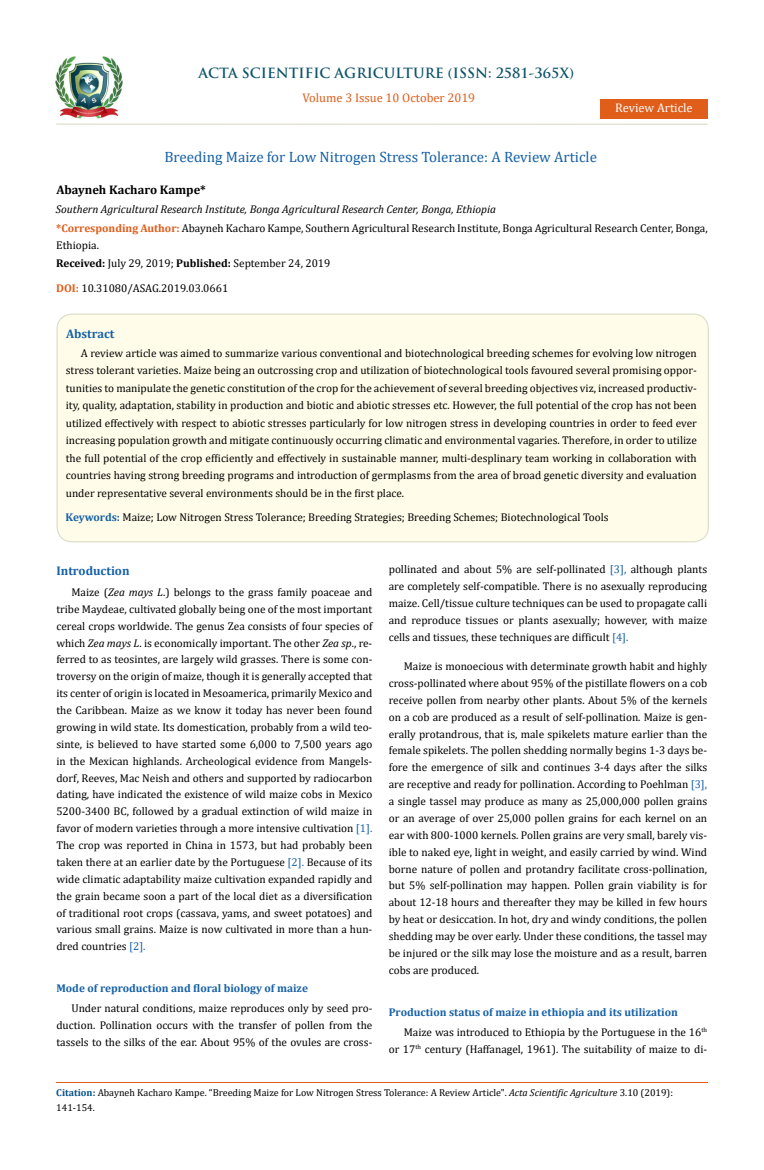
<style>
.page{position:relative;width:764px;height:1170px;background:#fff}
.page>*{position:absolute;margin:0;border:0;box-sizing:border-box;transform-origin:0 0}
.t1{font:15px "Cambria";color:#1560a6}
.t2{font:700 13.75px "Trajan Pro";color:#0e546a}
.t3{font:12.5px "Cambria";color:#e05d1a}
.t4{font:700 12.5px "Cambria";color:#000}
.t5{font:700 12.5px "Cambria";color:#1560a6}
.t6{font:12.5px "Cambria";color:#fff}
.t7{font:11.25px/16.9px "Cambria";color:#000;text-align:justify}
.t8{font:700 11.25px/20px "Cambria";color:#1560a6}
.t9{font:10px/15px "Cambria";color:#000}
.s1{font-style:italic}
.s2{font-weight:700;color:#e05d1a}
.s3{font-weight:700}
.s4{font-weight:700;color:#1560a6}
.s5{color:#1560a6}
.s6{font-weight:400;color:#000}
.s7{font-weight:700;color:#035089}
</style>
<div class="page">
<img style="left:56px;top:57px;width:66px;height:61px">
<div style="left:600px;top:99px;width:107px;height:20px;background:#e05d1a"></div>
<div style="left:57px;top:314px;width:651px;height:228px;background:#fffde9;border-radius:15px"></div>
<div style="left:56px;top:313px;width:653px;height:229px;border:1px solid #e0dfcd;border-radius:15px"></div>
<hr style="left:56px;top:123px;width:651px;height:2px;background:#e0dfcd">
<hr style="left:56px;top:1083px;width:651px;height:1px;background:#e05d1a">
<p class="t2" style="left:199px;top:64px;width:377px">ACTA SCIENTIFIC AGRICULTURE (ISSN: 2581-365X)</p>
<p class="t3" style="left:302px;top:91px;width:174px">Volume 3 Issue 10 October 2019</p>
<p class="t6" style="left:615px;top:100px;width:79px">Review Article</p>
<h1 class="t1" style="left:164px;top:148px;width:434px">Breeding Maize for Low Nitrogen Stress Tolerance: A Review Article</h1>
<p class="t4" style="left:56px;top:181px;width:151px">Abayneh Kacharo Kampe*</p>
<p class="t7" style="left:56px;top:200px;width:653px;line-height:18px;text-align:left"><span class="s1">Southern Agricultural Research Institute, Bonga Agricultural Research Center, Bonga, Ethiopia<br></span><span class="s2">*Corresponding Author:</span> Abayneh Kacharo Kampe, Southern Agricultural Research Institute, Bonga Agricultural Research Center, Bonga,<br>Ethiopia.</p>
<p class="t7" style="left:56px;top:254px;width:276px"><span class="s3">Received:</span> July 29, 2019; <span class="s3">Published:</span> September 24, 2019</p>
<p class="t7" style="left:56px;top:280px;width:174px"><span class="s2">DOI:</span> 10.31080/ASAG.2019.03.0661</p>
<p class="t5" style="left:66px;top:325px;width:50px">Abstract</p>
<p class="t7" style="left:66px;top:344px;width:632px;line-height:17.5px;text-indent:15px">A review article was aimed to summarize various conventional and biotechnological breeding schemes for evolving low nitrogen stress tolerant varieties. Maize being an outcrossing crop and utilization of biotechnological tools favoured several promising oppor&shy;tunities to manipulate the genetic constitution of the crop for the achievement of several breeding objectives viz, increased productiv&shy;ity, quality, adaptation, stability in production and biotic and abiotic stresses etc. However, the full potential of the crop has not been utilized effectively with respect to abiotic stresses particularly for low nitrogen stress in developing countries in order to feed ever increasing population growth and mitigate continuously occurring climatic and environmental vagaries. Therefore, in order to utilize the full potential of the crop efficiently and effectively in sustainable manner, multi-desplinary team working in collaboration with countries having strong breeding programs and introduction of germplasms from the area of broad genetic diversity and evaluation under representative several environments should be in the first place.</p>
<p class="t7" style="left:66px;top:509px;width:544px"><span class="s4">Keywords:</span> Maize; Low Nitrogen Stress Tolerance; Breeding Strategies; Breeding Schemes; Biotechnological Tools</p>
<p class="t5" style="left:56px;top:562px;width:75px">Introduction</p>
<p class="t7" style="left:56px;top:584px;width:317px;text-indent:15px">Maize (<span class="s1">Zea mays L</span>.) belongs to the grass family poaceae and tribe Maydeae, cultivated globally being one of the most important cereal crops worldwide. The genus Zea consists of four species of which <span class="s1">Zea mays L</span>. is economically important. The other <span class="s1">Zea sp</span>., re&shy;ferred to as teosintes, are largely wild grasses. There is some con&shy;troversy on the origin of maize, though it is generally accepted that its center of origin is located in Mesoamerica, primarily Mexico and the Caribbean. Maize as we know it today has never been found growing in wild state. Its domestication, probably from a wild teo&shy;sinte, is believed to have started some 6,000 to 7,500 years ago in the Mexican highlands. Archeological evidence from Mangels&shy;dorf, Reeves, Mac Neish and others and supported by radiocarbon dating, have indicated the existence of wild maize cobs in Mexico 5200-3400 BC, followed by a gradual extinction of wild maize in favor of modern varieties through a more intensive cultivation <span class="s5">[1].<br></span>The crop was reported in China in 1573, but had probably been taken there at an earlier date by the Portuguese <span class="s5">[2].</span> Because of its wide climatic adaptability maize cultivation expanded rapidly and the grain became soon a part of the local diet as a diversification of traditional root crops (cassava, yams, and sweet potatoes) and various small grains. Maize is now cultivated in more than a hun&shy;dred countries <span class="s5">[2].</span></p>
<p class="t8" style="left:56px;top:978px;width:253px">Mode of reproduction and floral biology of maize</p>
<p class="t7" style="left:56px;top:1000px;width:317px;text-indent:15px">Under natural conditions, maize reproduces only by seed pro&shy;duction. Pollination occurs with the transfer of pollen from the tassels to the silks of the ear. About 95% of the ovules are cross-</p>
<p class="t7" style="left:389px;top:561px;width:320px">pollinated and about 5% are self-pollinated <span class="s5">[3],</span> although plants are completely self-compatible. There is no asexually reproducing maize. Cell/tissue culture techniques can be used to propagate calli and reproduce tissues or plants asexually; however, with maize cells and tissues, these techniques are difficult <span class="s5">[4].</span></p>
<p class="t7" style="left:389px;top:658px;width:320px;text-indent:15px">Maize is monoecious with determinate growth habit and highly cross-pollinated where about 95% of the pistillate flowers on a cob receive pollen from nearby other plants. About 5% of the kernels on a cob are produced as a result of self-pollination. Maize is gen&shy;erally protandrous, that is, male spikelets mature earlier than the female spikelets. The pollen shedding normally begins 1-3 days be&shy;fore the emergence of silk and continues 3-4 days after the silks are receptive and ready for pollination. According to Poehlman <span class="s5">[3], </span>a single tassel may produce as many as 25,000,000 pollen grains or an average of over 25,000 pollen grains for each kernel on an ear with 800-1000 kernels. Pollen grains are very small, barely vis&shy;ible to naked eye, light in weight, and easily carried by wind. Wind borne nature of pollen and protandry facilitate cross-pollination, but 5% self-pollination may happen. Pollen grain viability is for about 12-18 hours and thereafter they may be killed in few hours by heat or desiccation. In hot, dry and windy conditions, the pollen shedding may be over early. Under these conditions, the tassel may be injured or the silk may lose the moisture and as a result, barren cobs are produced.</p>
<p class="t8" style="left:404px;top:1001px;width:305px;text-indent:-15px">Production status of maize in ethiopia and its utilization<br><span class="s6">Maize was introduced to Ethiopia by the Portuguese in the 16</span><sup>th</sup></p>
<p class="t7" style="left:389px;top:1040px;width:320px">or 17<sup>th</sup> century (Haffanagel, 1961). The suitability of maize to di-</p>
<p class="t9" style="left:56px;top:1085px;width:618px"><span class="s7">Citation:</span> Abayneh Kacharo Kampe. “Breeding Maize for Low Nitrogen Stress Tolerance: A Review Article". <span class="s1">Acta Scientific Agriculture</span> 3.10 (2019):<br>141-154.</p>
</div>
